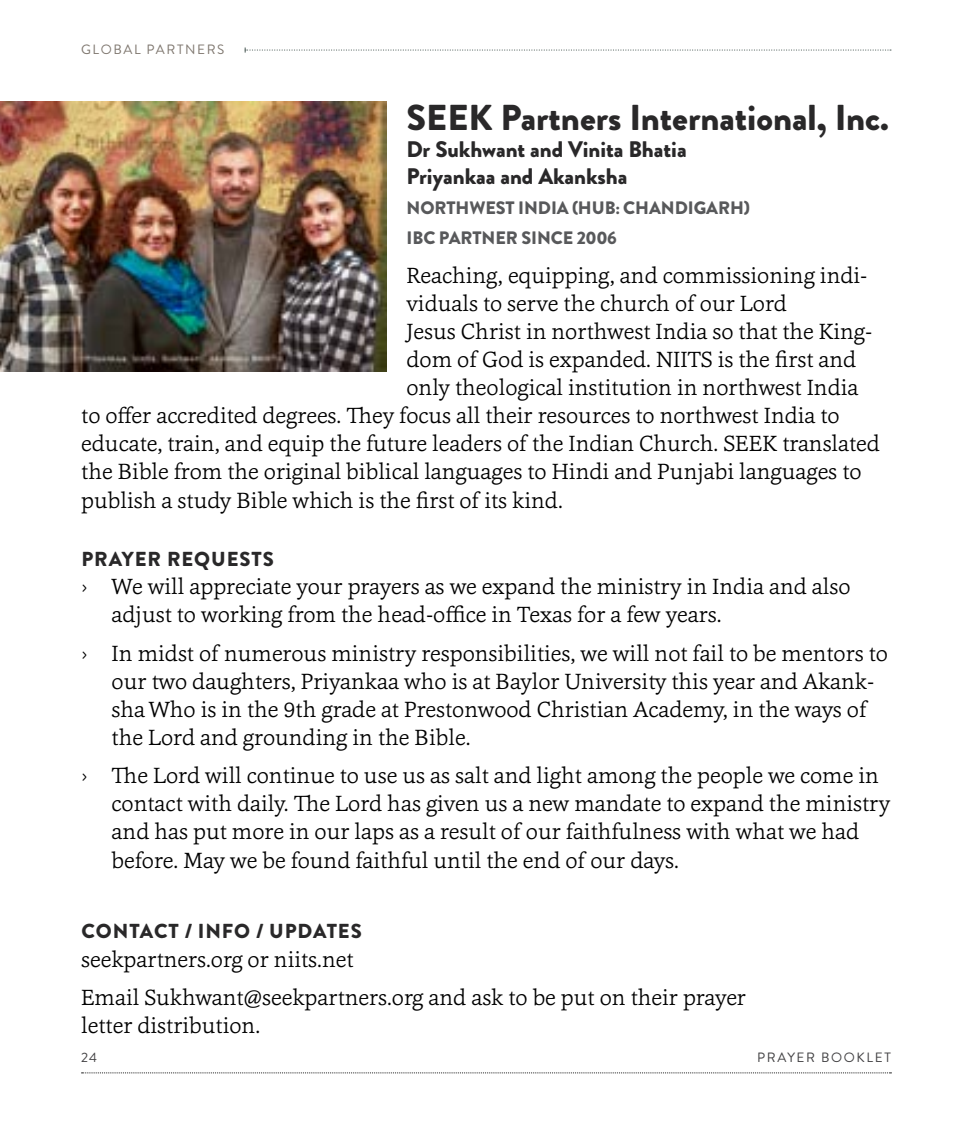
<style>
.page{position:relative;width:972px;height:1134px;background:#fff}
.page>*{position:absolute;margin:0;border:0;box-sizing:border-box;transform-origin:0 0}
.t1{font:900 36px "Brandon Grotesque";color:#292829}
.t2{font:300 22.5px/28.1px "Cassia";color:#000}
.t3{font:900 22.5px/27px "Brandon Grotesque";color:#292829}
.t4{font:900 20.25px "Brandon Grotesque";letter-spacing:.045em;color:#292829}
.t5{font:900 18px/30.4px "Brandon Grotesque";letter-spacing:-.005em;color:#58595b}
.t6{font:13.5px "Brandon Grotesque";letter-spacing:.12em;color:#414042}
.t7{font:13.5px "Brandon Grotesque";letter-spacing:.12em;color:#7e766e}
.s1{font-family:"Caecilia LT Std"}
</style>
<div class="page">
<svg style="left:82px;top:1073px;width:809px;height:1px"></svg>
<svg style="left:245px;top:48px;width:646px;height:5px"></svg>
<img style="left:0;top:101px;width:386px;height:271px">
<p class="t7" style="left:81px;top:40px;width:145px">GLOBAL PARTNERS</p>
<h1 class="t1" style="left:407px;top:92px;width:484px">SEEK Partners International, Inc.</h1>
<p class="t3" style="left:407px;top:136px;width:282px">Dr Sukhwant and Vinita Bhatia<br>Priyankaa and Akanksha</p>
<p class="t5" style="left:407px;top:193px;width:345px">NORTHWEST INDIA (HUB: CHANDIGARH)<br>IBC PARTNER SINCE 2006</p>
<p class="t2" style="left:407px;top:260px;width:463px">Reaching, equipping, and commissioning indi-</p>
<p class="t2" style="left:407px;top:288px;width:382px">viduals to serve the church of our Lord</p>
<p class="t2" style="left:407px;top:317px;width:467px">Jesus Christ in northwest India so that the King-</p>
<p class="t2" style="left:407px;top:345px;width:451px">dom of God is expanded. NIITS is the first and</p>
<p class="t2" style="left:407px;top:373px;width:453px">only theological institution in northwest India</p>
<p class="t2" style="left:81px;top:401px;width:760px">to offer accredited degrees. They focus all their resources to northwest India to</p>
<p class="t2" style="left:81px;top:429px;width:800px">educate, train, and equip the future leaders of the Indian Church. SEEK translated</p>
<p class="t2" style="left:81px;top:457px;width:782px">the Bible from the original biblical languages to Hindi and Punjabi languages to</p>
<p class="t2" style="left:81px;top:485px;width:483px">publish a study Bible which is the first of its kind.</p>
<p class="t4" style="left:81px;top:545px;width:194px">PRAYER REQUESTS</p>
<p class="t2" style="left:112px;top:572px;width:740px;text-indent:-30px"><span class="s1">›</span> We will appreciate your prayers as we expand the ministry in India and also adjust to working from the head-office in Texas for a few years.</p>
<p class="t2" style="left:112px;top:638px;width:778px;text-indent:-30px"><span class="s1">›</span> In midst of numerous ministry responsibilities, we will not fail to be mentors to our two daughters, Priyankaa who is at Baylor University this year and Akank&shy;sha Who is in the 9th grade at Prestonwood Christian Academy, in the ways of the Lord and grounding in the Bible.</p>
<p class="t2" style="left:112px;top:761px;width:780px;text-indent:-30px"><span class="s1">›</span> The Lord will continue to use us as salt and light among the people we come in contact with daily. The Lord has given us a new mandate to expand the ministry and has put more in our laps as a result of our faithfulness with what we had before. May we be found faithful until the end of our days.</p>
<p class="t4" style="left:81px;top:917px;width:282px">CONTACT / INFO / UPDATES</p>
<p class="t2" style="left:81px;top:939px;width:666px;line-height:38.2px">seekpartners.org or niits.net<br>Email Sukhwant@seekpartners.org and ask to be put on their prayer</p>
<p class="t2" style="left:81px;top:1011px;width:181px">letter distribution.</p>
<p class="t6" style="left:81px;top:1049px;width:18px">24</p>
<p class="t6" style="left:757px;top:1049px;width:135px">PRAYER BOOKLET</p>
</div>
